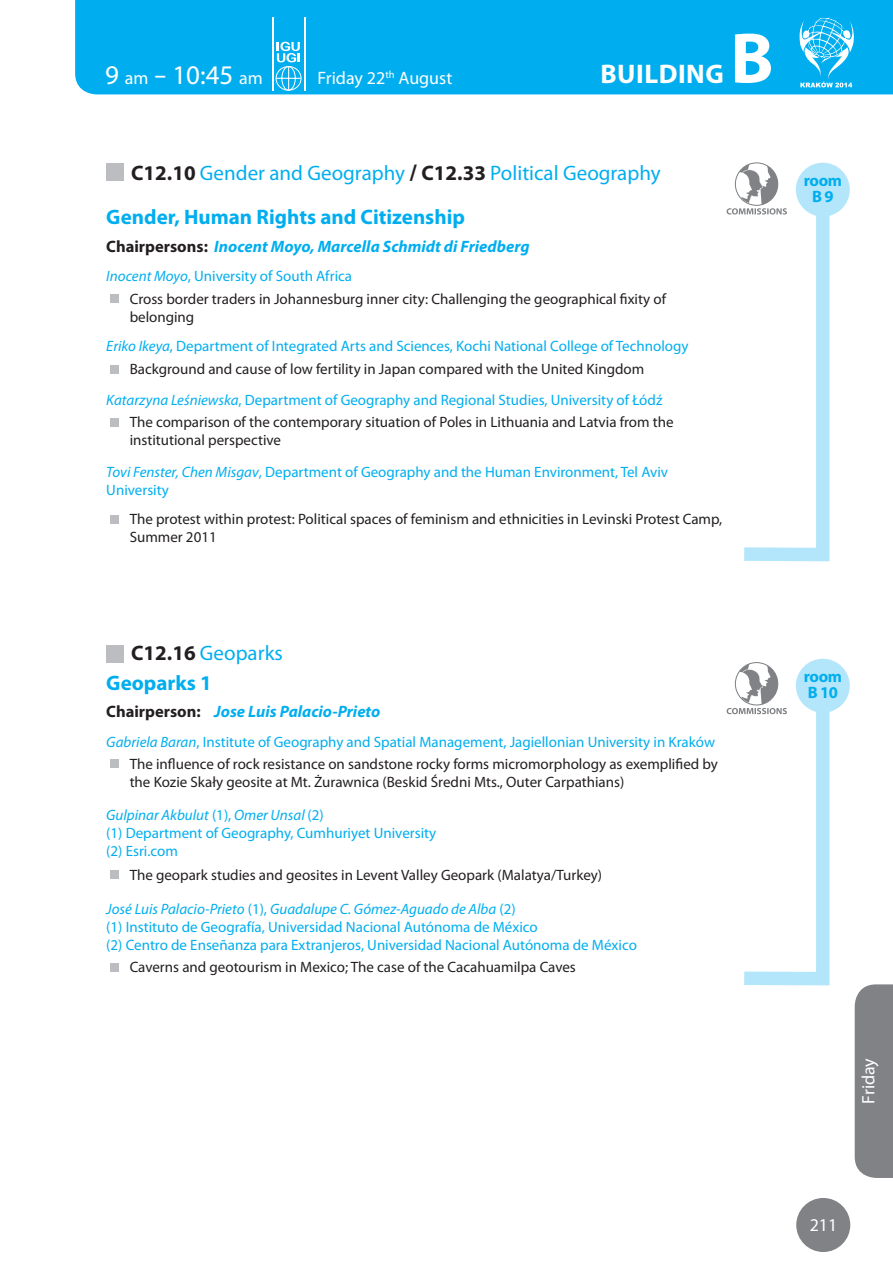
<style>
.page{position:relative;width:893px;height:1263px;background:#fff}
.page>*{position:absolute;margin:0;border:0;box-sizing:border-box;transform-origin:0 0}
.t1{font:700 72px "Myriad Pro";color:#fff}
.t2{font:27px "Myriad Pro";color:#fff}
.t3{font:700 27px "Myriad Pro";color:#fff}
.t4{font:700 21px/29.7px "Myriad Pro";color:#00aeef}
.t5{font:21px "Myriad Pro";color:#00aeef}
.t6{font:18px "Myriad Pro";color:#fff}
.t7{font:italic 700 16.5px "Myriad Pro";color:#00aeef}
.t8{font:700 16.5px/16.5px "Myriad Pro";letter-spacing:-.025em;color:#00aeef;text-align:center}
.t9{font:15px/22.4px "Myriad Pro";color:#231f20}
.t10{font:15px/18px "Myriad Pro";color:#00aeef}
.s1{font-size:18px}
.s2{font-weight:700;color:#231f20}
.s3{font-weight:700;font-size:22.5px;color:#231f20}
.s4{font-style:normal;color:#231f20}
.s5{font-style:italic;color:#00aeef}
.s6{color:#00aeef}
.s7{color:#231f20}
.s8{font-style:italic}
.s9{font-weight:400}
</style>
<div class="page">
<div style="left:855px;top:984px;width:38px;height:194px;background:#808285"></div>
<div style="left:796px;top:1198px;width:54px;height:54px;background:#808285;border-radius:50%"></div>
<div style="left:75px;top:0;width:818px;height:94px;background:#00aeef"></div>
<svg style="left:800px;top:18px;width:54px;height:69px;background:#44c3f3"></svg>
<div style="left:111px;top:295px;width:8px;height:8px;background:#bcbdc0"></div>
<div style="left:106px;top:163px;width:17px;height:17px;background:#bcbdc0"></div>
<div style="left:111px;top:365px;width:8px;height:8px;background:#bcbdc0"></div>
<div style="left:111px;top:418px;width:8px;height:8px;background:#bcbdc0"></div>
<div style="left:111px;top:515px;width:8px;height:8px;background:#bcbdc0"></div>
<div style="left:111px;top:760px;width:8px;height:8px;background:#bcbdc0"></div>
<div style="left:111px;top:871px;width:8px;height:8px;background:#bcbdc0"></div>
<div style="left:111px;top:963px;width:8px;height:9px;background:#bcbdc0"></div>
<div style="left:796px;top:659px;width:54px;height:54px;background:#b3e6fa;border-radius:50%"></div>
<svg style="left:727px;top:163px;width:109px;height:399px"></svg>
<div style="left:796px;top:163px;width:54px;height:54px;background:#b3e6fa;border-radius:50%"></div>
<div style="left:106px;top:645px;width:17px;height:17px;background:#bcbdc0"></div>
<svg style="left:727px;top:662px;width:109px;height:324px"></svg>
<svg style="left:275px;top:42px;width:27px;height:49px"></svg>
<hr style="left:272px;top:17px;width:2px;height:74px;background:#fff">
<hr style="left:304px;top:17px;width:2px;height:74px;background:#fff">
<h2 class="t2" style="left:105px;top:58px;width:159px">9 <span class="s1">am</span> - 10:45 <span class="s1">am</span></h2>
<p class="t6" style="left:317px;top:67px;width:136px">Friday 22<sup>th</sup> August</p>
<h2 class="t3" style="left:600px;top:56px;width:15px">buil</h2>
<h2 class="t3" style="left:659px;top:56px;width:35px">ding</h2>
<h1 class="t1" style="left:730px;top:11px;width:45px">B</h1>
<h3 class="t5" style="left:131px;top:160px;width:531px"><span class="s2">C12.10</span> Gender and Geography <span class="s3">/</span> <span class="s2">C12.33</span> Political Geography</h3>
<h3 class="t4" style="left:106px;top:201px;width:360px">Gender, Human Rights and Citizenship</h3>
<p class="t7" style="left:106px;top:236px;width:425px"><span class="s4">Chairpersons:</span> Inocent Moyo, Marcella Schmidt di Friedberg</p>
<p class="t9" style="left:130px;top:265px;width:538px;text-indent:-23px"><span class="s5">Inocent Moyo</span><span class="s6">, University of South Africa<br></span>Cross border traders in Johannesburg inner city: Challenging the geographical fixity of</p>
<p class="t10" style="left:106px;top:301px;width:584px;line-height:29.8px;text-indent:23px"><span class="s7">belonging<br></span><span class="s8">Eriko Ikeya</span>, Department of Integrated Arts and Sciences, Kochi National College of Technology</p>
<p class="t9" style="left:106px;top:353px;width:558px;line-height:30.9px;text-align:center">Background and cause of low fertility in Japan compared with the United Kingdom<br><span class="s5">Katarzyna Leśniewska</span><span class="s6">, Department of Geography and Regional Studies, University of Łódź</span></p>
<p class="t9" style="left:130px;top:413px;width:545px;line-height:18px">The comparison of the contemporary situation of Poles in Lithuania and Latvia from the institutional perspective</p>
<p class="t10" style="left:106px;top:463px;width:563px"><span class="s8">Tovi Fenster, Chen Misgav</span>, Department of Geography and the Human Environment, Tel Aviv<br>University</p>
<p class="t9" style="left:130px;top:509px;width:594px;line-height:18px">The protest within protest: Political spaces of feminism and ethnicities in Levinski Protest Camp,<br>Summer 2011</p>
<p class="t8" style="left:804px;top:171px;width:40px">room<br>B 9</p>
<h3 class="t4" style="left:106px;top:637px;width:178px;text-indent:25px"><span class="s7">C12.16</span> <span class="s9">Geoparks<br></span>Geoparks 1</h3>
<p class="t7" style="left:106px;top:700px;width:276px"><span class="s4">Chairperson:</span> Jose Luis Palacio-Prieto</p>
<p class="t9" style="left:106px;top:730px;width:613px;text-align:right"><span class="s5">Gabriela Baran</span><span class="s6">, Institute of Geography and Spatial Management, Jagiellonian University in Kraków<br></span>The influence of rock resistance on sandstone rocky forms micromorphology as exemplified by</p>
<p class="t9" style="left:130px;top:770px;width:496px">the Kozie Skały geosite at Mt. Żurawnica (Beskid Średni Mts., Outer Carpathians)</p>
<p class="t10" style="left:106px;top:805px;width:332px"><span class="s8">Gulpinar Akbulut</span> (1), <span class="s8">Omer Unsal</span> (2)<br>(1) Department of Geography, Cumhuriyet University (2) Esri.com</p>
<p class="t9" style="left:130px;top:863px;width:474px">The geopark studies and geosites in Levent Valley Geopark (Malatya/Turkey)</p>
<p class="t10" style="left:106px;top:900px;width:532px"><span class="s8">José Luis Palacio-Prieto</span> (1), <span class="s8">Guadalupe C. Gómez-Aguado de Alba</span> (2)<br>(1) Instituto de Geografía, Universidad Nacional Autónoma de México<br>(2) Centro de Enseñanza para Extranjeros, Universidad Nacional Autónoma de México</p>
<p class="t9" style="left:130px;top:956px;width:448px">Caverns and geotourism in Mexico; The case of the Cacahuamilpa Caves</p>
<p class="t8" style="left:804px;top:667px;width:40px;text-align:left">room<br>B 10</p>
<p class="t6" style="left:857px;top:1104px;width:47px;rotate:-90deg">Friday</p>
<p class="t6" style="left:810px;top:1214px;width:29px">211</p>
</div>
